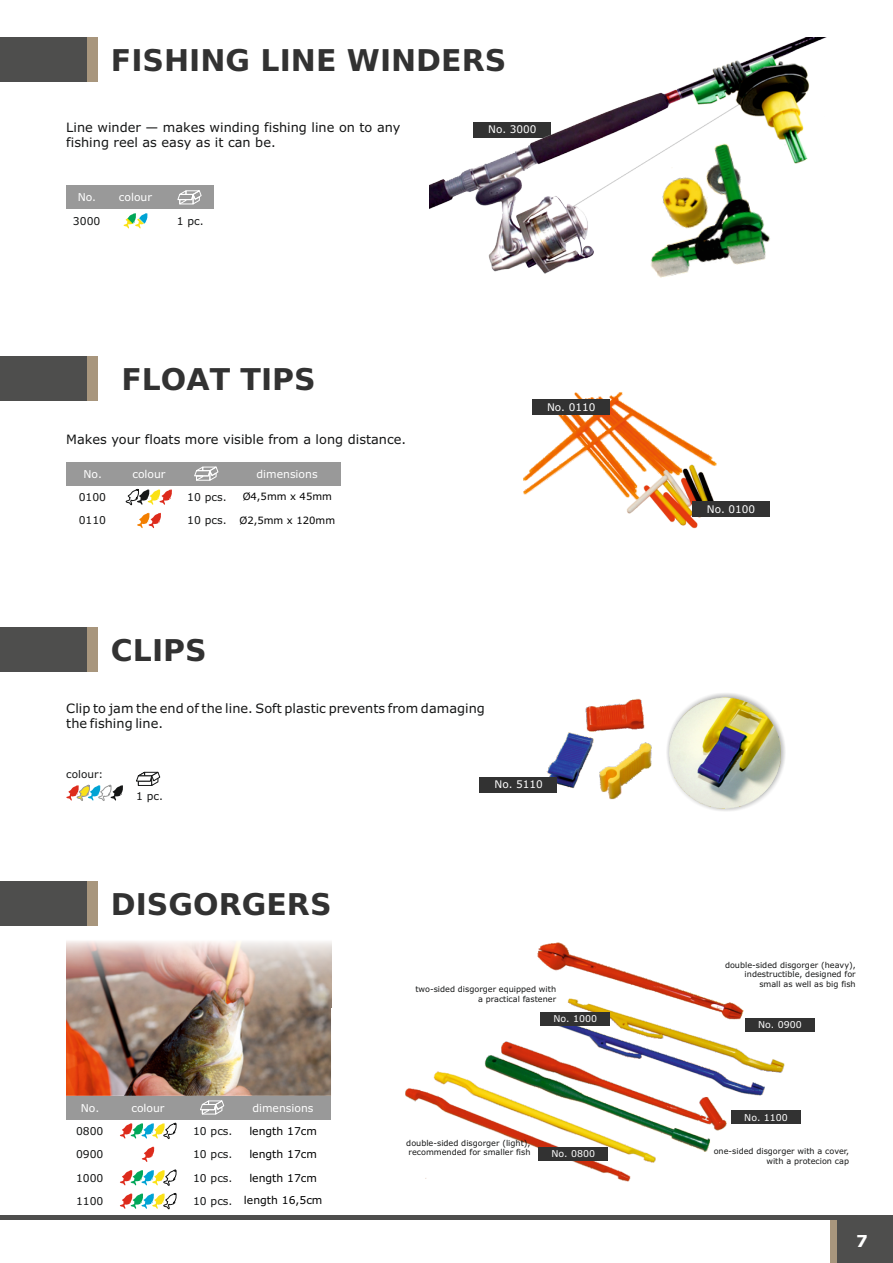
<style>
.page{position:relative;width:893px;height:1263px;background:#fff}
.page>*{position:absolute;margin:0;border:0;box-sizing:border-box;transform-origin:0 0}
.t1{font:700 30px "DejaVu Sans";color:#323232}
.t2{font:700 16.5px "Verdana";color:#fff}
.t3{font:12.9px/15.8px "Verdana";color:#151616}
.t4{font:10.8px/23.4px "Verdana";color:#151616;text-align:justify}
.t5{font:10.8px "Verdana";color:#fff}
.t6{font:10.8px/23.1px "Verdana";color:#000;text-align:center}
.t7{font:10.5px "Verdana";color:#fff}
.t8{font:10.5px "Verdana";color:#151616}
.t9{font:10.05px "Verdana";color:#000}
.t10{font:9.45px "Verdana";color:#fff}
.t11{font:8.1px/9.9px "Verdana";color:#151616;text-align:right}
</style>
<div class="page">
<img style="left:66px;top:919px;width:265px;height:177px">
<img style="left:430px;top:37px;width:397px;height:241px">
<div style="left:0;top:37px;width:97px;height:45px;background:#4e4e4d"></div>
<div style="left:87px;top:37px;width:10px;height:45px;background:#a8967d"></div>
<svg style="left:124px;top:213px;width:23px;height:15px"></svg>
<div style="left:66px;top:186px;width:148px;height:23px;background:#999"></div>
<svg style="left:177px;top:190px;width:25px;height:15px"></svg>
<img style="left:523px;top:392px;width:194px;height:104px">
<div style="left:532px;top:399px;width:78px;height:16px;background:#323232"></div>
<svg style="left:126px;top:488px;width:46px;height:18px"></svg>
<svg style="left:137px;top:513px;width:24px;height:15px"></svg>
<div style="left:66px;top:462px;width:275px;height:23px;background:#999"></div>
<svg style="left:194px;top:466px;width:25px;height:15px"></svg>
<img style="left:625px;top:465px;width:94px;height:64px">
<div style="left:692px;top:501px;width:78px;height:15px;background:#323232"></div>
<div style="left:830px;top:1219px;width:63px;height:44px;background:#4e4e4d"></div>
<div style="left:830px;top:1219px;width:6px;height:44px;background:#a8967d"></div>
<hr style="left:0;top:1216px;width:893px;height:4px;background:#4e4e4d">
<div style="left:0;top:357px;width:97px;height:44px;background:#4e4e4d"></div>
<div style="left:0;top:627px;width:97px;height:45px;background:#4e4e4d"></div>
<img style="left:542px;top:698px;width:110px;height:102px">
<div style="left:480px;top:777px;width:77px;height:15px;background:#323232"></div>
<img style="left:667px;top:693px;width:118px;height:118px">
<svg style="left:66px;top:785px;width:57px;height:16px"></svg>
<svg style="left:136px;top:771px;width:25px;height:15px"></svg>
<img style="left:405px;top:942px;width:380px;height:240px">
<div style="left:745px;top:1018px;width:70px;height:14px;background:#323232"></div>
<div style="left:538px;top:1147px;width:70px;height:14px;background:#323232"></div>
<div style="left:731px;top:1110px;width:70px;height:14px;background:#323232"></div>
<div style="left:540px;top:1012px;width:70px;height:14px;background:#323232"></div>
<div style="left:0;top:881px;width:97px;height:45px;background:#4e4e4d"></div>
<svg style="left:142px;top:1146px;width:12px;height:16px"></svg>
<svg style="left:120px;top:1123px;width:56px;height:17px"></svg>
<svg style="left:120px;top:1169px;width:56px;height:17px"></svg>
<svg style="left:120px;top:1193px;width:56px;height:17px"></svg>
<div style="left:66px;top:1096px;width:265px;height:23px;background:#999"></div>
<svg style="left:200px;top:1100px;width:25px;height:15px"></svg>
<div style="left:87px;top:357px;width:10px;height:44px;background:#a8967d"></div>
<div style="left:87px;top:627px;width:10px;height:45px;background:#a8967d"></div>
<div style="left:87px;top:881px;width:10px;height:45px;background:#a8967d"></div>
<h1 class="t1" style="left:111px;top:48px;width:397px">FISHING LINE WINDERS</h1>
<h3 class="t3" style="left:66px;top:120px;width:335px">Line winder — makes winding fishing line on to any fishing reel as easy as it can be.</h3>
<p class="t7" style="left:488px;top:125px;width:50px">No. 3000</p>
<h3 class="t5" style="left:78px;top:193px;width:76px">No. colour</h3>
<h3 class="t4" style="left:73px;top:210px;width:29px">3000</h3>
<h3 class="t4" style="left:177px;top:210px;width:28px">1 pc.</h3>
<h1 class="t1" style="left:121px;top:367px;width:196px">FLOAT TIPS</h1>
<h3 class="t3" style="left:66px;top:433px;width:341px">Makes your floats more visible from a long distance.</h3>
<h3 class="t5" style="left:84px;top:469px;width:20px">No.</h3>
<h3 class="t5" style="left:132px;top:469px;width:35px">colour</h3>
<h3 class="t5" style="left:257px;top:469px;width:63px">dimensions</h3>
<h3 class="t4" style="left:79px;top:486px;width:29px">0100</h3>
<h3 class="t4" style="left:187px;top:486px;width:41px">10 pcs.<br>10 pcs.</h3>
<p class="t9" style="left:243px;top:492px;width:91px">Ø4,5mm x 45mm</p>
<p class="t9" style="left:239px;top:516px;width:97px">Ø2,5mm x 120mm</p>
<h3 class="t4" style="left:79px;top:510px;width:29px">0110</h3>
<p class="t7" style="left:547px;top:403px;width:50px">No. 0110</p>
<h1 class="t1" style="left:111px;top:638px;width:97px">CLIPS</h1>
<h3 class="t3" style="left:66px;top:701px;width:420px">Clip to jam the end of the line. Soft plastic prevents from damaging the fishing line.</h3>
<p class="t8" style="left:66px;top:770px;width:39px">colour:</p>
<h3 class="t4" style="left:136px;top:785px;width:28px">1 pc.</h3>
<p class="t7" style="left:495px;top:780px;width:50px">No. 5110</p>
<h1 class="t1" style="left:111px;top:892px;width:222px">DISGORGERS</h1>
<p class="t11" style="left:415px;top:985px;width:142px">two-sided disgorger equipped with a practical fastener</p>
<h3 class="t5" style="left:81px;top:1103px;width:20px">No.</h3>
<h3 class="t5" style="left:131px;top:1103px;width:35px">colour</h3>
<h3 class="t5" style="left:252px;top:1103px;width:63px">dimensions</h3>
<h3 class="t4" style="left:76px;top:1120px;width:29px">0800<br>0900<br>1000</h3>
<h3 class="t4" style="left:193px;top:1120px;width:41px">10 pcs.<br>10 pcs.<br>10 pcs.<br>10 pcs.</h3>
<h3 class="t6" style="left:244px;top:1120px;width:80px">length 17cm length 17cm length 17cm length 16,5cm</h3>
<h3 class="t4" style="left:76px;top:1190px;width:29px">1100</h3>
<p class="t10" style="left:554px;top:1015px;width:45px">No. 1000</p>
<p class="t11" style="left:406px;top:1138px;width:126px;text-align:left">double-sided disgorger (light), recommended for smaller fish</p>
<p class="t10" style="left:551px;top:1150px;width:45px">No. 0800</p>
<p class="t7" style="left:707px;top:504px;width:50px">No. 0100</p>
<p class="t11" style="left:725px;top:960px;width:132px">double-sided disgorger (heavy), indestructible, designed for small as well as big fish</p>
<p class="t10" style="left:758px;top:1021px;width:45px">No. 0900</p>
<p class="t10" style="left:744px;top:1114px;width:45px">No. 1100</p>
<p class="t11" style="left:714px;top:1147px;width:137px">one-sided disgorger with a cover, with a protecion cap</p>
<h2 class="t2" style="left:856px;top:1234px;width:13px">7</h2>
</div>
